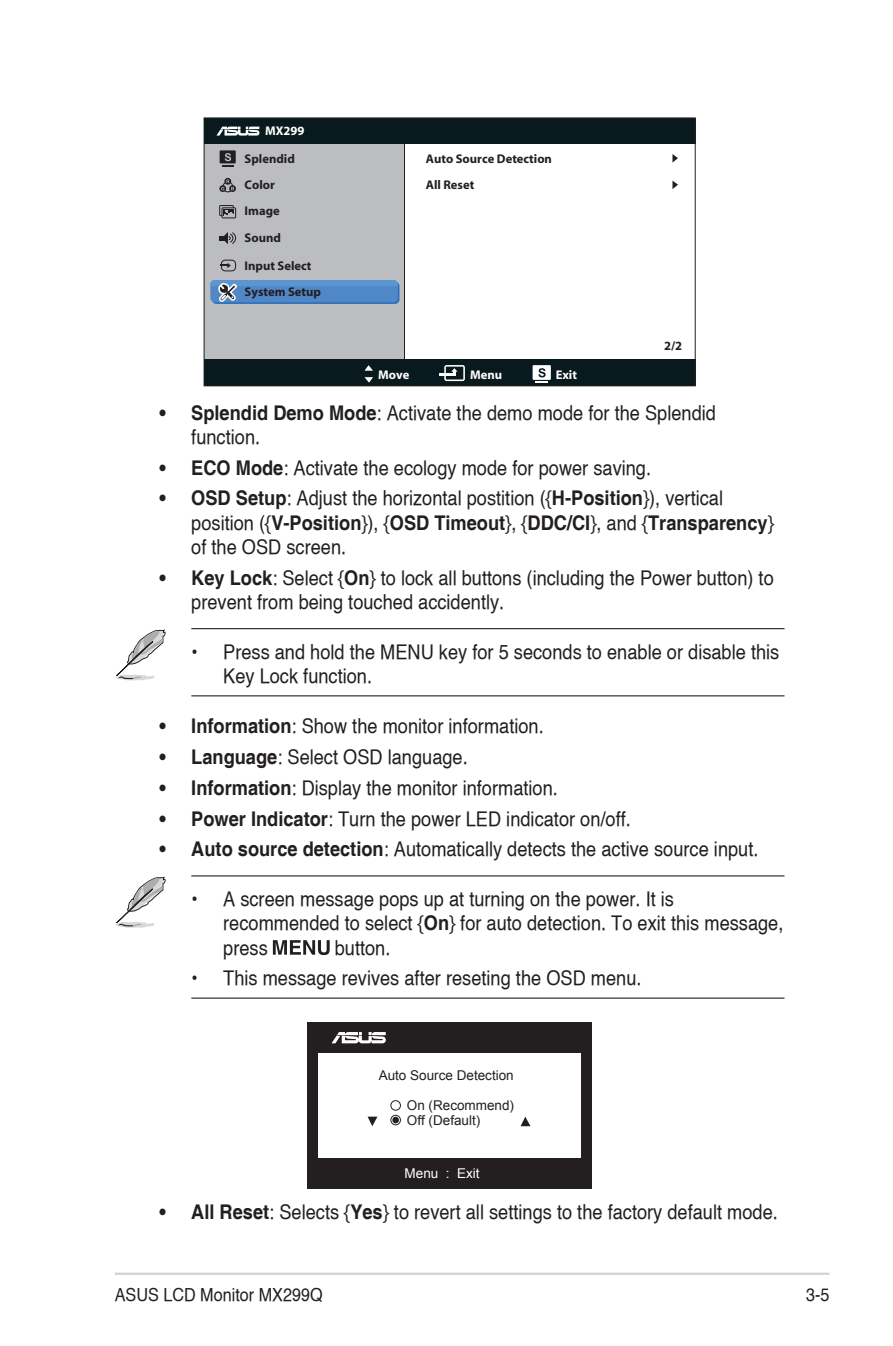
<style>
.page{position:relative;width:893px;height:1346px;background:#fff}
.page>*{position:absolute;margin:0;border:0;box-sizing:border-box;transform-origin:0 0}
.t1{font:20.25px/24.3px "Helvetica";color:#231f20;scale:.9 1}
.t2{font:18px "Helvetica";color:#231f20;scale:.9 1}
.t3{font:13.5px/14.6px "Arial";color:#231f20}
.t4{font:13.5px "Arial";color:#fff}
.t5{font:700 12.6px/25.9px "Myriad";color:#231f20}
.t6{font:700 12.6px "Myriad";color:#fff}
.s1{font-weight:700}
</style>
<div class="page">
<hr style="left:115px;top:1272px;width:714px;height:3px;background:#d1d2d4">
<div style="left:204px;top:118px;width:491px;height:27px;background:#091a1f"></div>
<div style="left:204px;top:359px;width:491px;height:27px;background:#091a1f"></div>
<div style="left:204px;top:145px;width:201px;height:214px;background:#bcbdc0"></div>
<div style="left:204px;top:118px;width:492px;height:268px;border:1px solid #231f20"></div>
<hr style="left:404px;top:145px;width:1px;height:214px;background:#231f20">
<div style="left:220px;top:150px;width:16px;height:13px;background:#231f20"></div>
<svg style="left:222px;top:153px;width:11px;height:13px"></svg>
<div style="left:229px;top:185px;width:7px;height:7px;background:#231f20;border-radius:50%"></div>
<svg style="left:221px;top:180px;width:13px;height:12px"></svg>
<svg style="left:219px;top:205px;width:17px;height:13px"></svg>
<svg style="left:220px;top:232px;width:16px;height:12px"></svg>
<svg style="left:220px;top:260px;width:16px;height:11px"></svg>
<svg style="left:216px;top:127px;width:43px;height:9px"></svg>
<svg style="left:533px;top:365px;width:18px;height:18px"></svg>
<svg style="left:364px;top:365px;width:9px;height:6px"></svg>
<svg style="left:364px;top:377px;width:9px;height:6px"></svg>
<svg style="left:672px;top:154px;width:6px;height:9px"></svg>
<svg style="left:672px;top:181px;width:6px;height:8px"></svg>
<svg style="left:439px;top:365px;width:26px;height:16px"></svg>
<svg style="left:210px;top:280px;width:188px;height:24px;background:#558bc5"></svg>
<hr style="left:191px;top:628px;width:593px;height:1px;background:#231f20">
<hr style="left:191px;top:695px;width:593px;height:1px;background:#231f20">
<svg style="left:115px;top:629px;width:51px;height:52px"></svg>
<hr style="left:191px;top:875px;width:593px;height:1px;background:#231f20">
<hr style="left:191px;top:997px;width:593px;height:1px;background:#231f20">
<svg style="left:115px;top:877px;width:51px;height:51px"></svg>
<svg style="left:273px;top:940px;width:57px;height:15px"></svg>
<div style="left:308px;top:1022px;width:284px;height:166px;background:#231f20"></div>
<div style="left:318px;top:1053px;width:263px;height:104px;background:#fff"></div>
<svg style="left:332px;top:1032px;width:54px;height:11px"></svg>
<svg style="left:521px;top:1116px;width:9px;height:10px"></svg>
<svg style="left:368px;top:1116px;width:9px;height:10px"></svg>
<div style="left:391px;top:1100px;width:10px;height:10px;border:1px solid #231f20;border-radius:50%"></div>
<div style="left:391px;top:1115px;width:10px;height:10px;border:1px solid #231f20;border-radius:50%"></div>
<div style="left:392px;top:1117px;width:7px;height:6px;background:#231f20;border-radius:50%"></div>
<p class="t6" style="left:265px;top:126px;width:41px">MX299</p>
<p class="t5" style="left:245px;top:147px;width:52px">Splendid<br>Color<br>Image</p>
<p class="t5" style="left:245px;top:225px;width:68px;line-height:27.4px">Sound<br>Input Select</p>
<p class="t5" style="left:245px;top:280px;width:78px">System Setup</p>
<p class="t5" style="left:426px;top:147px;width:128px">Auto Source Detection<br>All Reset</p>
<p class="t6" style="left:378px;top:370px;width:33px">Move</p>
<p class="t6" style="left:470px;top:370px;width:34px">Menu</p>
<p class="t6" style="left:556px;top:370px;width:23px">Exit</p>
<p class="t5" style="left:664px;top:334px;width:20px">2/2</p>
<p class="t1" style="left:191px;top:402px;width:584px;text-indent:-32px"><span class="s1">• Splendid Demo Mode</span>: Activate the demo mode for the Splendid function.</p>
<p class="t1" style="left:159px;top:457px;width:548px"><span class="s1">• ECO Mode</span>: Activate the ecology mode for power saving.</p>
<p class="t1" style="left:191px;top:488px;width:649px;text-indent:-32px"><span class="s1">• OSD Setup</span>: Adjust the horizontal postition ({<span class="s1">H-Position</span>}), vertical position ({<span class="s1">V-Position</span>}), {<span class="s1">OSD Timeout</span>}, {<span class="s1">DDC/CI</span>}, and {<span class="s1">Transparency</span>} of the OSD screen.</p>
<p class="t1" style="left:191px;top:567px;width:649px;text-indent:-32px"><span class="s1">• Key Lock</span>: Select {<span class="s1">On</span>} to lock all buttons (including the Power button) to prevent from being touched accidently.</p>
<p class="t1" style="left:223px;top:639px;width:619px;text-indent:-32px">• Press and hold the MENU key for 5 seconds to enable or disable this<br>Key Lock function.</p>
<p class="t1" style="left:159px;top:716px;width:429px"><span class="s1">• Information</span>: Show the monitor information.</p>
<p class="t1" style="left:159px;top:746px;width:344px"><span class="s1">• Language</span>: Select OSD language.</p>
<p class="t1" style="left:159px;top:777px;width:444px"><span class="s1">• Information</span>: Display the monitor information.</p>
<p class="t1" style="left:159px;top:808px;width:525px"><span class="s1">• Power Indicator</span>: Turn the power LED indicator on/off.</p>
<p class="t1" style="left:159px;top:838px;width:667px"><span class="s1">• Auto source detection</span>: Automatically detects the active source input.</p>
<p class="t1" style="left:223px;top:886px;width:624px;text-indent:-32px">• A screen message pops up at turning on the power. It is recommended to select {<span class="s1">On</span>} for auto detection. To exit this message, press</p>
<p class="t1" style="left:335px;top:937px;width:63px">button.</p>
<p class="t1" style="left:191px;top:965px;width:502px">• This message revives after reseting the OSD menu.</p>
<p class="t3" style="left:379px;top:1069px;width:137px">Auto Source Detection</p>
<p class="t3" style="left:407px;top:1099px;width:109px">On (Recommend)<br>Off (Default)</p>
<p class="t4" style="left:405px;top:1168px;width:77px">Menu : Exit</p>
<p class="t1" style="left:159px;top:1201px;width:689px"><span class="s1">• All Reset</span>: Selects {<span class="s1">Yes</span>} to revert all settings to the factory default mode.</p>
<p class="t2" style="left:115px;top:1287px;width:233px">ASUS LCD Monitor MX299Q</p>
<p class="t2" style="left:806px;top:1287px;width:28px">3-5</p>
</div>
